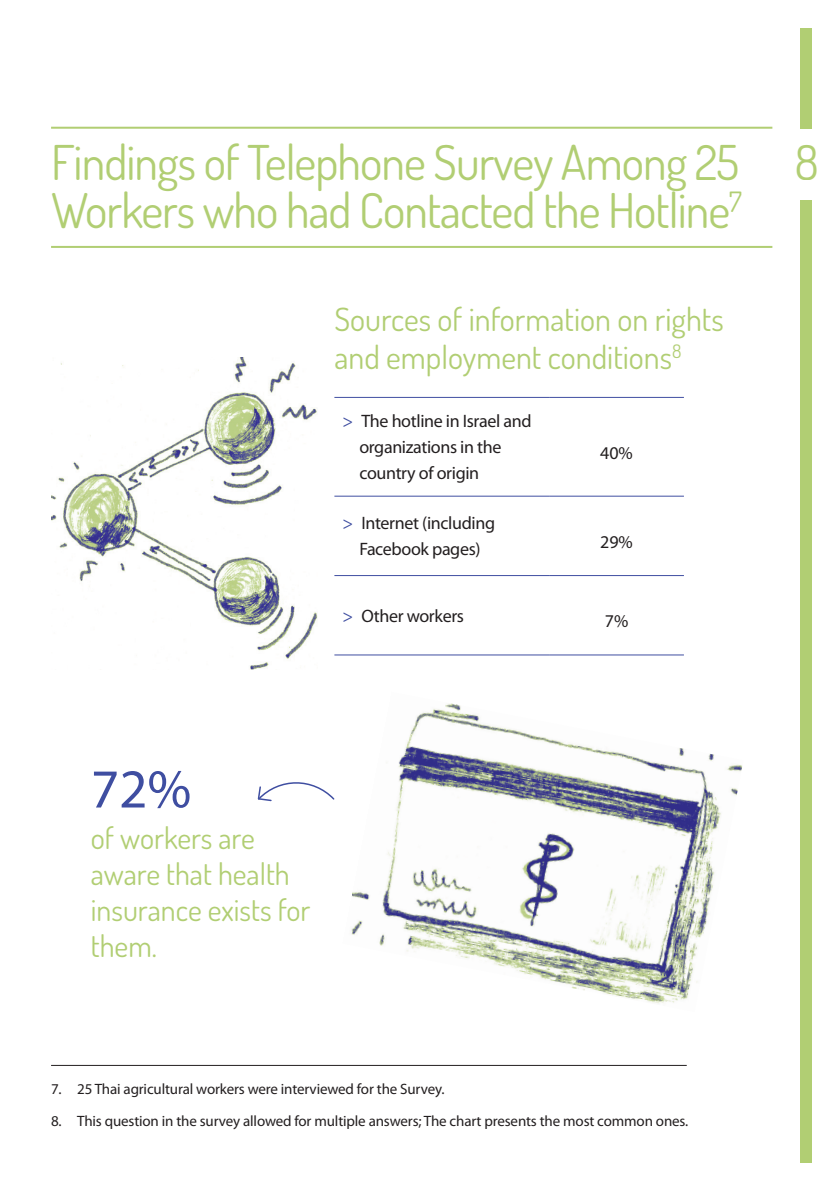
<style>
.page{position:relative;width:840px;height:1191px;background:#fff}
.page>*{position:absolute;margin:0;border:0;box-sizing:border-box;transform-origin:0 0}
.t1{font:55.2px "Myriad Pro";color:#3f4ea1}
.t2{font:48px/48px "Dosis";letter-spacing:-.02em;color:#b1ce73}
.t3{font:32px/38px "Dosis";color:#b1ce73}
.t4{font:30px/36px "Dosis";color:#b1ce73}
.t5{font:18px/26px "Myriad Pro";letter-spacing:-.02em;color:#231f20}
.t6{font:15px "Myriad Pro";letter-spacing:-.01em;color:#231f20}
.s1{color:#3f4ea1}
</style>
<div class="page">
<img style="left:51px;top:357px;width:266px;height:312px">
<img style="left:351px;top:703px;width:391px;height:301px">
<hr style="left:51px;top:127px;width:721px;height:2px;background:#b1ce73">
<hr style="left:51px;top:246px;width:721px;height:2px;background:#b1ce73">
<hr style="left:51px;top:1065px;width:635px;height:1px;background:#231f20">
<hr style="left:334px;top:397px;width:215px;height:1px;background:#3f4ea1">
<hr style="left:549px;top:397px;width:134px;height:1px;background:#3f4ea1">
<hr style="left:334px;top:496px;width:215px;height:1px;background:#3f4ea1">
<hr style="left:549px;top:496px;width:134px;height:1px;background:#3f4ea1">
<hr style="left:549px;top:575px;width:134px;height:1px;background:#3f4ea1">
<hr style="left:549px;top:654px;width:134px;height:1px;background:#3f4ea1">
<hr style="left:334px;top:575px;width:215px;height:1px;background:#3f4ea1">
<hr style="left:334px;top:654px;width:215px;height:1px;background:#3f4ea1">
<svg style="left:257px;top:782px;width:78px;height:20px"></svg>
<div style="left:800px;top:200px;width:11px;height:962px;background:#b1ce73"></div>
<div style="left:800px;top:28px;width:11px;height:101px;background:#b1ce73"></div>
<h2 class="t2" style="left:51px;top:137px;width:692px">Findings of Telephone Survey Among 25<br>Workers who had Contacted the Hotline<sup>7</sup></h2>
<h3 class="t3" style="left:334px;top:299px;width:390px">Sources of information on rights and employment conditions<sup>8</sup></h3>
<p class="t5" style="left:359px;top:408px;width:173px;text-indent:-17px"><span class="s1">&gt;</span> The hotline in Israel and organizations in the country of origin</p>
<p class="t5" style="left:342px;top:510px;width:154px;text-align:center"><span class="s1">&gt;</span> Internet (including<br>Facebook pages)</p>
<p class="t5" style="left:599px;top:439px;width:34px">40%</p>
<p class="t5" style="left:599px;top:528px;width:34px">29%</p>
<p class="t5" style="left:342px;top:602px;width:123px"><span class="s1">&gt;</span> Other workers</p>
<p class="t5" style="left:604px;top:608px;width:25px">7%</p>
<h2 class="t2" style="left:793px;top:137px;width:25px">8</h2>
<h1 class="t1" style="left:91px;top:755px;width:102px">72%</h1>
<h3 class="t4" style="left:91px;top:819px;width:221px">of workers are aware that health insurance exists for them.</h3>
<p class="t6" style="left:51px;top:1079px;width:395px">7. 25 Thai agricultural workers were interviewed for the Survey.</p>
<p class="t6" style="left:51px;top:1111px;width:638px">8. This question in the survey allowed for multiple answers; The chart presents the most common ones.</p>
</div>
